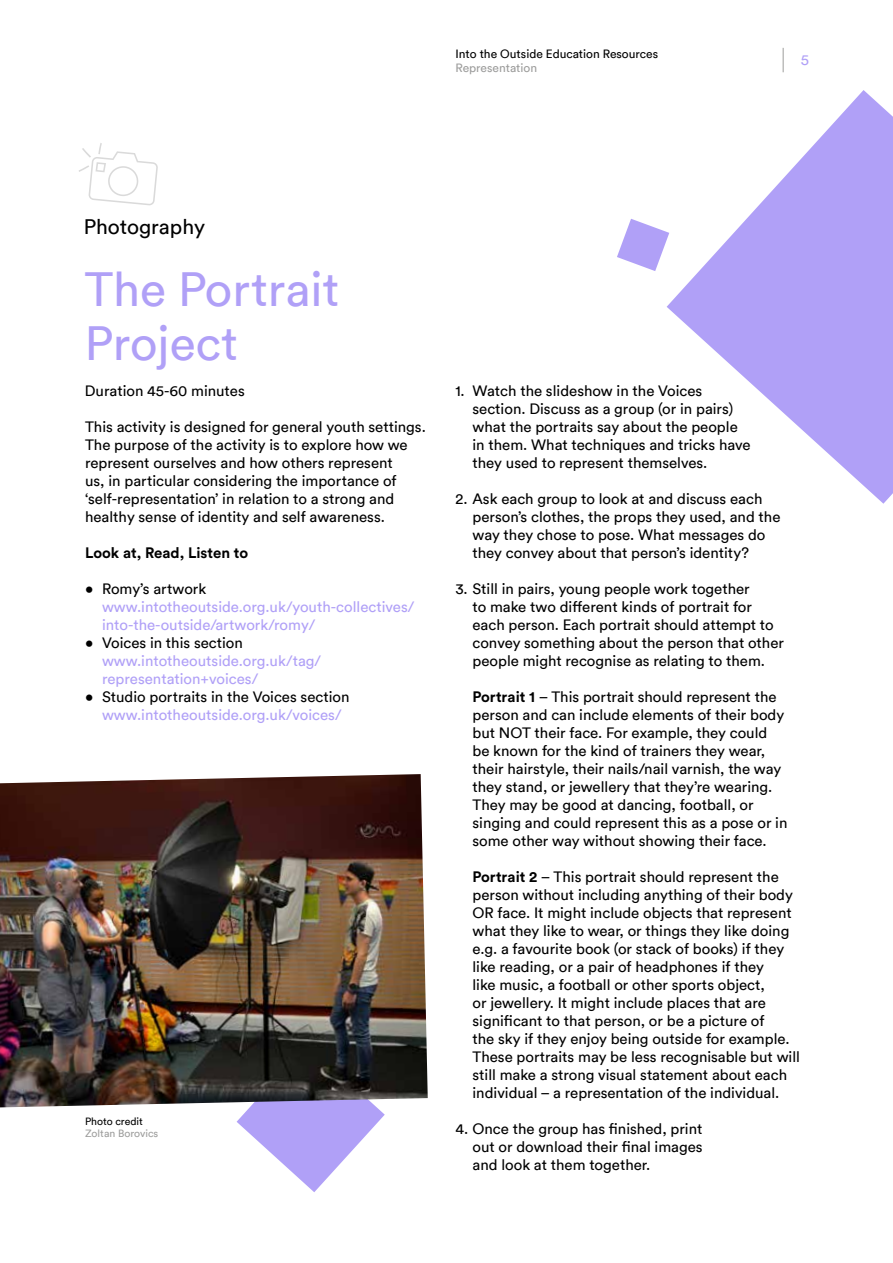
<style>
.page{position:relative;width:893px;height:1263px;background:#fff}
.page>*{position:absolute;margin:0;border:0;box-sizing:border-box;transform-origin:0 0}
.t1{font:48px/54px "Circular";color:#b0a0f7}
.t2{font:21px "Circular";color:#000}
.t3{font:15px/18px "Circular";color:#000}
.t4{font:15px/18px "Circular";color:#b0a0f7}
.t5{font:700 15px "Circular Std";color:#000}
.t6{font:12px "Circular";color:#000}
.t7{font:12px "Circular";color:#9d9d9c}
.t8{font:10.5px "Circular";color:#9d9d9c}
.t9{font:10.5px "Circular";color:#000}
.s1{font-family:"Circular Std";font-weight:700}
</style>
<div class="page">
<svg style="left:783px;top:48px;width:1px;height:24px"></svg>
<svg style="left:237px;top:1107px;width:148px;height:85px"></svg>
<svg style="left:667px;top:90px;width:226px;height:414px;fill:#b0a0f7"></svg>
<img style="left:0;top:774px;width:428px;height:333px">
<svg style="left:79px;top:143px;width:79px;height:62px"></svg>
<svg style="left:617px;top:219px;width:52px;height:52px"></svg>
<p class="t6" style="left:455px;top:45px;width:204px">Into the Outside Education Resources</p>
<p class="t7" style="left:455px;top:60px;width:83px">Representation</p>
<p class="t4" style="left:801px;top:50px;width:10px">5</p>
<h2 class="t2" style="left:84px;top:213px;width:123px">Photography</h2>
<h1 class="t1" style="left:85px;top:260px;width:256px">The Portrait<br>Project</h1>
<p class="t3" style="left:85px;top:381px;width:162px">Duration 45-60 minutes</p>
<p class="t3" style="left:85px;top:417px;width:342px">This activity is designed for general youth settings.<br>The purpose of the activity is to explore how we represent ourselves and how others represent<br>us, in particular considering the importance of ‘self-representation’ in relation to a strong and healthy sense of identity and self awareness.</p>
<p class="t5" style="left:85px;top:543px;width:165px">Look at, Read, Listen to</p>
<p class="t3" style="left:85px;top:579px;width:123px">• Romy’s artwork</p>
<p class="t4" style="left:102px;top:597px;width:314px">www.intotheoutside.org.uk/youth-collectives/ into-the-outside/artwork/romy/</p>
<p class="t3" style="left:85px;top:633px;width:159px">• Voices in this section</p>
<p class="t4" style="left:102px;top:651px;width:221px">www.intotheoutside.org.uk/tag/ representation+voices/</p>
<p class="t3" style="left:85px;top:687px;width:266px">• Studio portraits in the Voices section</p>
<p class="t4" style="left:102px;top:705px;width:241px">www.intotheoutside.org.uk/voices/</p>
<p class="t9" style="left:85px;top:1114px;width:59px">Photo credit</p>
<p class="t8" style="left:85px;top:1126px;width:75px">Zoltan Borovics</p>
<p class="t3" style="left:472px;top:381px;width:280px;text-indent:-17px">1. Watch the slideshow in the Voices section. Discuss as a group (or in pairs) what the portraits say about the people in them. What techniques and tricks have they used to represent themselves.</p>
<p class="t3" style="left:472px;top:489px;width:309px;text-indent:-17px">2. Ask each group to look at and discuss each person’s clothes, the props they used, and the way they chose to pose. What messages do they convey about that person’s identity?</p>
<p class="t3" style="left:472px;top:579px;width:313px;text-indent:-17px">3. Still in pairs, young people work together<br>to make two different kinds of portrait for each person. Each portrait should attempt to convey something about the person that other people might recognise as relating to them.</p>
<p class="t3" style="left:472px;top:687px;width:316px"><span class="s1">Portrait 1</span> – This portrait should represent the person and can include elements of their body but NOT their face. For example, they could be known for the kind of trainers they wear, their hairstyle, their nails/nail varnish, the way they stand, or jewellery that they’re wearing.<br>They may be good at dancing, football, or singing and could represent this as a pose or in some other way without showing their face.</p>
<p class="t3" style="left:472px;top:867px;width:329px"><span class="s1">Portrait 2</span> – This portrait should represent the person without including anything of their body OR face. It might include objects that represent what they like to wear, or things they like doing e.g. a favourite book (or stack of books) if they like reading, or a pair of headphones if they<br>like music, a football or other sports object,<br>or jewellery. It might include places that are significant to that person, or be a picture of<br>the sky if they enjoy being outside for example.<br>These portraits may be less recognisable but will still make a strong visual statement about each individual – a representation of the individual.</p>
<p class="t3" style="left:472px;top:1119px;width:232px;text-align:justify;text-indent:-17px">4. Once the group has finished, print out or download their final images and look at them together.</p>
</div>
